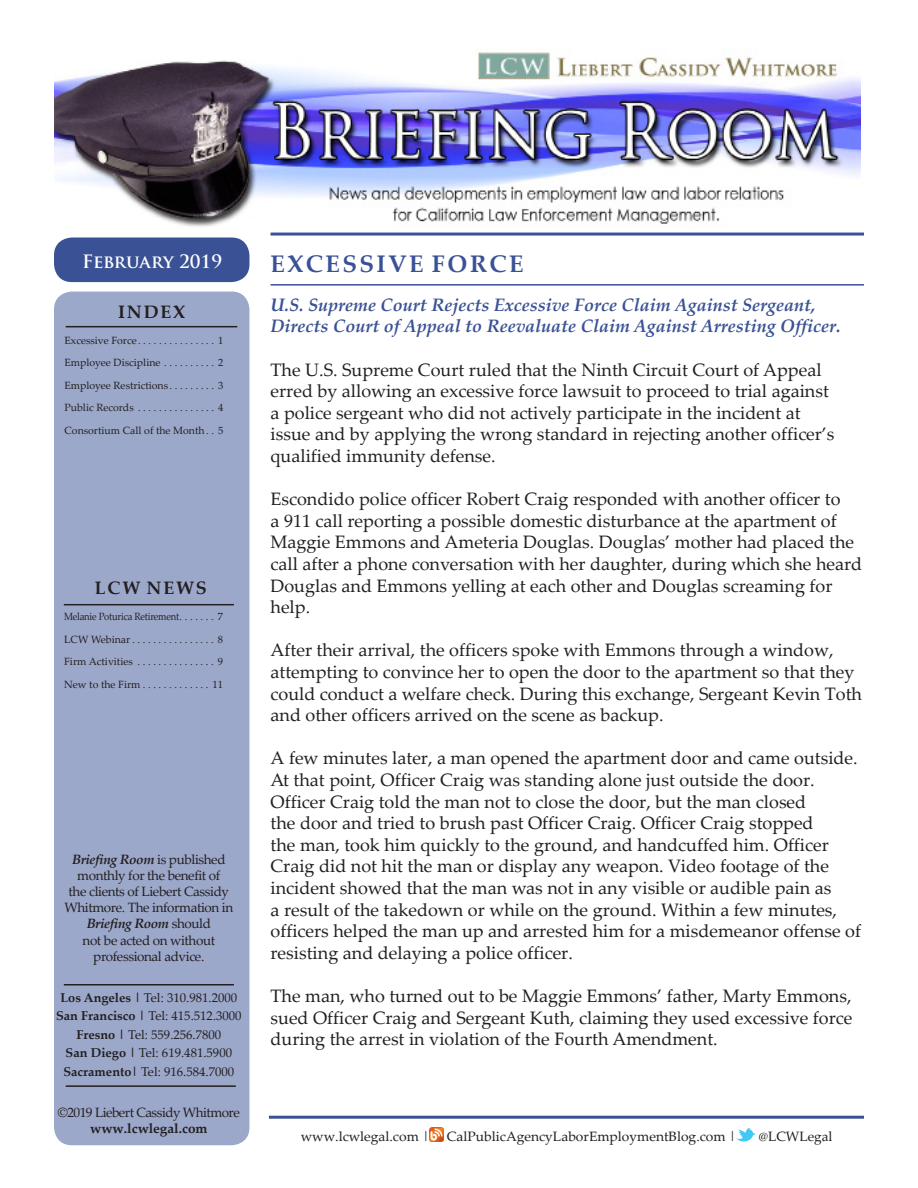
<style>
.page{position:relative;width:918px;height:1188px;background:#fff}
.page>*{position:absolute;margin:0;border:0;box-sizing:border-box;transform-origin:0 0}
.LCW_Category-1_Line{font:700 24px "Palatino Linotype";letter-spacing:.1em;color:#3a5295}
.LCW_Body_Text{font:18px/21.6px "Palatino Linotype";color:#231f20}
.LCW_Heading{font:italic 700 18px/21.6px "Palatino Linotype";color:#3a5295}
.t1{font:700 18px "Palatino Linotype";letter-spacing:.1em;color:#231f20}
.t2{font:700 18px "Trajan Pro";letter-spacing:-.01em;color:#fff}
.t3{font:13.5px/16.2px "Palatino Linotype";letter-spacing:-.03em;color:#231f20;text-align:center}
.t4{font:13.5px "Palatino Linotype";color:#231f20}
.t5{font:700 13.5px "Palatino Linotype";color:#231f20}
.t6{font:12.75px "Palatino Linotype";color:#231f20}
.t7{font:10.5px "Palatino Linotype";color:#231f20}
.t8{font:10.5px "Palatino Linotype";letter-spacing:-.02em;color:#231f20;scale:.9 1}
.s1{font-weight:700;font-style:italic}
.s2{font-weight:700}
</style>
<div class="page">
<img style="left:54px;top:49px;width:806px;height:178px">
<div style="left:54px;top:292px;width:195px;height:853px;background:#9ca8ca;border-radius:18px"></div>
<hr style="left:66px;top:326px;width:171px;height:1px;background:#231f20">
<hr style="left:64px;top:604px;width:170px;height:1px;background:#231f20">
<img style="left:429px;top:1127px;width:14px;height:14px">
<svg style="left:736px;top:1128px;width:19px;height:13px"></svg>
<hr style="left:269px;top:1116px;width:595px;height:3px;background:#3a5295">
<div style="left:54px;top:238px;width:195px;height:44px;background:#3a5295;border-radius:18px"></div>
<hr style="left:271px;top:233px;width:593px;height:3px;background:#3a5295">
<hr style="left:66px;top:1085px;width:170px;height:2px;background:#231f20">
<hr style="left:64px;top:984px;width:170px;height:2px;background:#231f20">
<hr style="left:271px;top:284px;width:593px;height:2px;background:#3a5295">
<p class="t2" style="left:82px;top:250px;width:141px">February 2019</p>
<p class="t1" style="left:118px;top:299px;width:68px">INDEX</p>
<p class="t7" style="left:65px;top:333px;width:76px">Excessive Force................</p>
<p class="t7" style="left:218px;top:333px;width:7px">1</p>
<p class="t7" style="left:65px;top:355px;width:101px">Employee Discipline...........</p>
<p class="t7" style="left:218px;top:355px;width:7px">2</p>
<p class="t7" style="left:65px;top:378px;width:108px">Employee Restrictions..........</p>
<p class="t7" style="left:218px;top:378px;width:7px">3</p>
<p class="t7" style="left:65px;top:400px;width:75px">Public Records................</p>
<p class="t7" style="left:218px;top:400px;width:7px">4</p>
<p class="t7" style="left:65px;top:423px;width:160px">Consortium Call of the Month... 5</p>
<p class="t1" style="left:95px;top:575px;width:113px">LCW NEWS</p>
<p class="t8" style="left:64px;top:609px;width:132px">Melanie Poturica Retirement........</p>
<p class="t7" style="left:218px;top:609px;width:7px">7</p>
<p class="t7" style="left:64px;top:632px;width:70px">LCW Webinar.................</p>
<p class="t7" style="left:218px;top:632px;width:7px">8</p>
<p class="t7" style="left:64px;top:654px;width:75px">Firm Activities ................</p>
<p class="t7" style="left:218px;top:654px;width:7px">9</p>
<p class="t7" style="left:64px;top:677px;width:80px">New to the Firm..............</p>
<p class="t7" style="left:213px;top:677px;width:12px">11</p>
<p class="t3" style="left:64px;top:850px;width:170px"><span class="s1">Briefing Room</span> is published monthly for the benefit of<br>the clients of Liebert Cassidy<br>Whitmore. The information in<br><span class="s1">Briefing Room</span> should<br>not be acted on without professional advice.</p>
<p class="t6" style="left:61px;top:988px;width:178px"><span class="s2">Los Angeles |</span> Tel: 310.981.2000</p>
<p class="t6" style="left:56px;top:1007px;width:187px"><span class="s2">San Francisco |</span> Tel: 415.512.3000</p>
<p class="t6" style="left:76px;top:1025px;width:146px"><span class="s2">Fresno |</span> Tel: 559.256.7800</p>
<p class="t6" style="left:66px;top:1044px;width:168px"><span class="s2">San Diego |</span> Tel: 619.481.5900</p>
<p class="t6" style="left:63px;top:1063px;width:172px"><span class="s2">Sacramento|</span> Tel: 916.584.7000</p>
<p class="t3" style="left:58px;top:1104px;width:184px">©2019 Liebert Cassidy Whitmore</p>
<p class="t5" style="left:90px;top:1119px;width:119px">www.lcwlegal.com</p>
<p class="LCW_Category-1_Line" style="left:271px;top:247px;width:255px">EXCESSIVE FORCE</p>
<p class="LCW_Heading" style="left:271px;top:293px;width:572px">U.S. Supreme Court Rejects Excessive Force Claim Against Sergeant,<br>Directs Court of Appeal to Reevaluate Claim Against Arresting Officer.</p>
<p class="LCW_Body_Text" style="left:271px;top:358px;width:565px">The U.S. Supreme Court ruled that the Ninth Circuit Court of Appeal erred by allowing an excessive force lawsuit to proceed to trial against a police sergeant who did not actively participate in the incident at issue and by applying the wrong standard in rejecting another officer’s qualified immunity defense.</p>
<p class="LCW_Body_Text" style="left:271px;top:488px;width:593px">Escondido police officer Robert Craig responded with another officer to<br>a 911 call reporting a possible domestic disturbance at the apartment of Maggie Emmons and Ameteria Douglas. Douglas’ mother had placed the call after a phone conversation with her daughter, during which she heard Douglas and Emmons yelling at each other and Douglas screaming for help.</p>
<p class="LCW_Body_Text" style="left:271px;top:639px;width:593px">After their arrival, the officers spoke with Emmons through a window, attempting to convince her to open the door to the apartment so that they could conduct a welfare check. During this exchange, Sergeant Kevin Toth and other officers arrived on the scene as backup.</p>
<p class="LCW_Body_Text" style="left:271px;top:747px;width:592px">A few minutes later, a man opened the apartment door and came outside.<br>At that point, Officer Craig was standing alone just outside the door.<br>Officer Craig told the man not to close the door, but the man closed<br>the door and tried to brush past Officer Craig. Officer Craig stopped<br>the man, took him quickly to the ground, and handcuffed him. Officer Craig did not hit the man or display any weapon. Video footage of the incident showed that the man was not in any visible or audible pain as<br>a result of the takedown or while on the ground. Within a few minutes, officers helped the man up and arrested him for a misdemeanor offense of resisting and delaying a police officer.</p>
<p class="LCW_Body_Text" style="left:271px;top:984px;width:583px;text-align:justify">The man, who turned out to be Maggie Emmons’ father, Marty Emmons, sued Officer Craig and Sergeant Kuth, claiming they used excessive force during the arrest in violation of the Fourth Amendment.</p>
<p class="t4" style="left:301px;top:1127px;width:130px">www.lcwlegal.com |</p>
<p class="t4" style="left:447px;top:1127px;width:291px">CalPublicAgencyLaborEmploymentBlog.com |</p>
<p class="t4" style="left:759px;top:1127px;width:75px">@LCWLegal</p>
</div>
